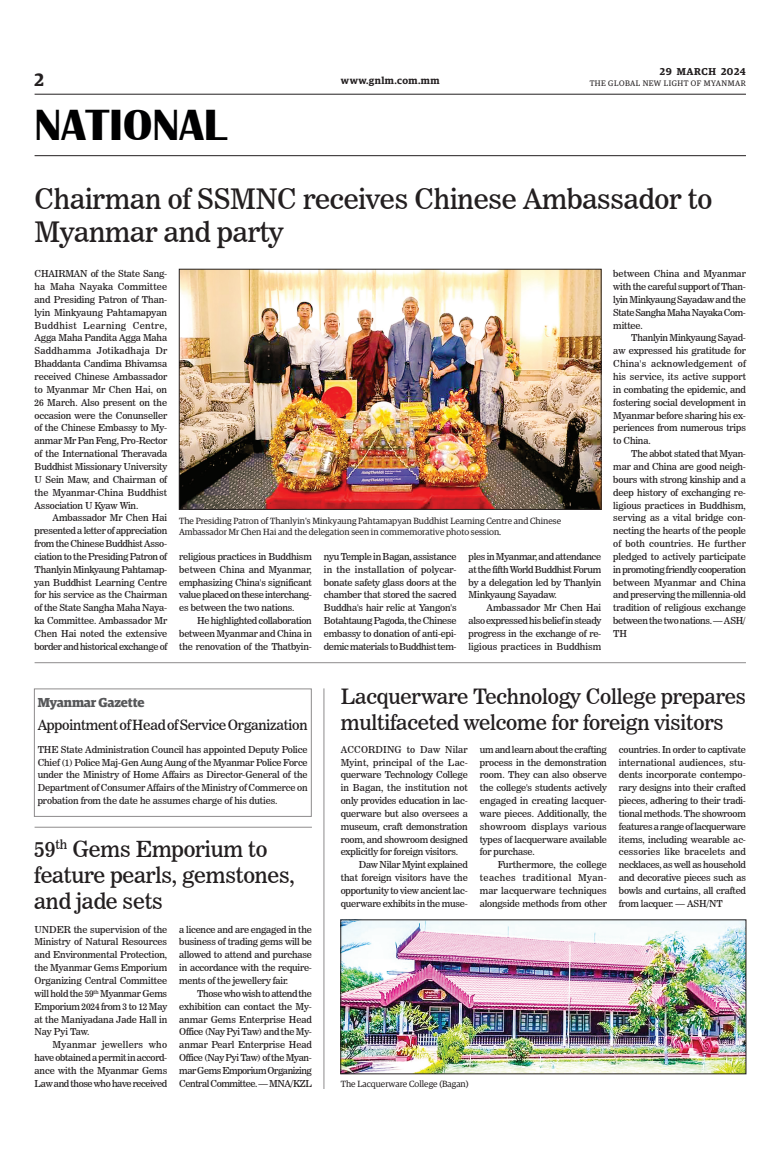
<style>
.page{position:relative;width:773px;height:1152px;background:#fff}
.page>*{position:absolute;margin:0;border:0;box-sizing:border-box;transform-origin:0 0}
.t1{font:700 45px "Britannic";color:#000001}
._2_Clm_Head{font:28px/33.6px "News 706 BT Roman C";letter-spacing:-.01em;color:#231f20}
._2_Clm_Head-2{font:22px/26.4px "News 706 BT Roman C";letter-spacing:-.01em;color:#231f20}
._2_Clm_Head-3{font:21px/25.2px "News 706 BT Roman C";letter-spacing:-.01em;color:#231f20}
.t2{font:600 18px "Guardian Egyp";color:#231f20}
._2_Clm_Head-4{font:14px "News 706 BT Roman C";letter-spacing:-.02em;color:#231f20}
.Sub_Body{font:700 13px "Guardian Egyp";letter-spacing:-.01em;color:#57585a}
.t3{font:600 10px "Guardian Egyp";letter-spacing:.05em;color:#231f20}
._2nd_Body{font:9.5px/12.8px "News 706 BT Roman C";letter-spacing:-.02em;color:#231f20;text-align:justify}
.Normal_Para{font:9.5px/12.8px "News 706 BT Roman C";letter-spacing:-.01em;color:#231f20;text-align:justify}
.t4{font:9px/10.8px "Guardian Egyp";color:#231f20}
.t5{font:8px "Guardian Egyp";letter-spacing:.06em;color:#231f20}
</style>
<div class="page">
<hr style="left:35px;top:94px;width:711px;height:1px;background:#231f20">
<hr style="left:35px;top:155px;width:711px;height:1px;background:#231f20">
<img style="left:181px;top:271px;width:418px;height:237px">
<div style="left:179px;top:269px;width:422px;height:241px;border:1px solid #231f20"></div>
<img style="left:342px;top:922px;width:402px;height:150px">
<hr style="left:35px;top:662px;width:711px;height:1px;background:#231f20">
<hr style="left:324px;top:688px;width:1px;height:401px;background:#231f20">
<hr style="left:35px;top:827px;width:277px;height:1px;background:#231f20">
<h3 class="t2" style="left:35px;top:67px;width:11px">2</h3>
<h1 class="t1" style="left:35px;top:100px;width:193px">NATIONAL</h1>
<p class="t3" style="left:659px;top:64px;width:88px">29 MARCH 2024</p>
<p class="t3" style="left:341px;top:73px;width:100px">www.gnlm.com.mm</p>
<p class="t5" style="left:589px;top:78px;width:158px">THE GLOBAL NEW LIGHT OF MYANMAR</p>
<p class="_2_Clm_Head" style="left:35px;top:182px;width:679px">Chairman of SSMNC receives Chinese Ambassador to<br>Myanmar and party</p>
<p class="Normal_Para" style="left:35px;top:267px;width:134px">CHAIRMAN of the State Sang&shy;ha Maha Nayaka Committee and Presiding Patron of Than&shy;lyin Minkyaung Pahtamapyan Buddhist Learning Centre, Agga Maha Pandita Agga Maha Saddhamma Jotikadhaja Dr Bhaddanta Candima Bhivamsa received Chinese Ambassador to Myanmar Mr Chen Hai, on 26 March. Also present on the occasion were the Conunseller of the Chinese Embassy to My&shy;anmar Mr Pan Feng, Pro-Rector of the International Theravada Buddhist Missionary University U Sein Maw, and Chairman of the Myanmar-China Buddhist Association U Kyaw Win.</p>
<p class="_2nd_Body" style="left:35px;top:512px;width:134px;text-indent:18px">Ambassador Mr Chen Hai presented a letter of appreciation from the Chinese Buddhist Asso&shy;ciation to the Presiding Patron of Thanlyin Minkyaung Pahtamap&shy;yan Buddhist Learning Centre for his service as the Chairman of the State Sangha Maha Naya&shy;ka Committee. Ambassador Mr Chen Hai noted the extensive border and historical exchange of</p>
<p class="_2nd_Body" style="left:613px;top:267px;width:134px">between China and Myanmar with the careful support of Than&shy;lyin Minkyaung Sayadaw and the State Sangha Maha Nayaka Com&shy;mittee.</p>
<p class="_2nd_Body" style="left:613px;top:332px;width:134px;text-indent:18px">Thanlyin Minkyaung Sayad&shy;aw expressed his gratitude for China's acknowledgement of his service, its active support in combating the epidemic, and fostering social development in Myanmar before sharing his ex&shy;periences from numerous trips to China.</p>
<p class="_2nd_Body" style="left:613px;top:447px;width:134px;text-indent:18px">The abbot stated that Myan&shy;mar and China are good neigh&shy;bours with strong kinship and a deep history of exchanging re&shy;ligious practices in Buddhism, serving as a vital bridge con&shy;necting the hearts of the people of both countries. He further pledged to actively participate in promoting friendly cooperation between Myanmar and China and preserving the millennia-old tradition of religious exchange between the two nations. — ASH/ TH</p>
<p class="t4" style="left:179px;top:515px;width:383px">The Presiding Patron of Thanlyin's Minkyaung Pahtamapyan Buddhist Learning Centre and Chinese<br>Ambassador Mr Chen Hai and the delegation seen in commemorative photo session.</p>
<p class="_2nd_Body" style="left:179px;top:550px;width:134px">religious practices in Buddhism between China and Myanmar, emphasizing China's significant value placed on these interchang&shy;es between the two nations.</p>
<p class="_2nd_Body" style="left:179px;top:614px;width:134px;text-indent:18px">He highlighted collaboration between Myanmar and China in the renovation of the Thatbyin-</p>
<p class="_2nd_Body" style="left:324px;top:550px;width:134px">nyu Temple in Bagan, assistance in the installation of polycar&shy;bonate safety glass doors at the chamber that stored the sacred Buddha's hair relic at Yangon's Botahtaung Pagoda, the Chinese embassy to donation of anti-epi&shy;demic materials to Buddhist tem-</p>
<p class="_2nd_Body" style="left:468px;top:550px;width:134px">ples in Myanmar, and attendance at the fifth World Buddhist Forum by a delegation led by Thanlyin Minkyaung Sayadaw.</p>
<p class="_2nd_Body" style="left:468px;top:601px;width:134px;text-indent:18px">Ambassador Mr Chen Hai also expressed his belief in steady progress in the exchange of re&shy;ligious practices in Buddhism</p>
<p class="Sub_Body" style="left:38px;top:693px;width:108px">Myanmar Gazette</p>
<p class="_2_Clm_Head-4" style="left:38px;top:716px;width:271px">Appointment of Head of Service Organization</p>
<p class="Normal_Para" style="left:38px;top:743px;width:271px">THE State Administration Council has appointed Deputy Police Chief (1) Police Maj-Gen Aung Aung of the Myanmar Police Force under the Ministry of Home Affairs as Director-General of the Department of Consumer Affairs of the Ministry of Commerce on probation from the date he assumes charge of his duties.</p>
<p class="_2_Clm_Head-2" style="left:34px;top:835px;width:262px">59<sup>th</sup> Gems Emporium to feature pearls, gemstones, and jade sets</p>
<p class="Normal_Para" style="left:35px;top:923px;width:134px">UNDER the supervision of the Ministry of Natural Resources and Environmental Protection, the Myanmar Gems Emporium Organizing Central Committee will hold the 59<sup>th</sup> Myanmar Gems Emporium 2024 from 3 to 12 May at the Maniyadana Jade Hall in Nay Pyi Taw.</p>
<p class="_2nd_Body" style="left:35px;top:1038px;width:134px;text-indent:18px">Myanmar jewellers who have obtained a permit in accord&shy;ance with the Myanmar Gems Law and those who have received</p>
<p class="_2nd_Body" style="left:179px;top:923px;width:134px">a licence and are engaged in the business of trading gems will be allowed to attend and purchase in accordance with the require&shy;ments of the jewellery fair.</p>
<p class="_2nd_Body" style="left:179px;top:987px;width:134px;text-indent:18px">Those who wish to attend the exhibition can contact the My&shy;anmar Gems Enterprise Head Office (Nay Pyi Taw) and the My&shy;anmar Pearl Enterprise Head Office (Nay Pyi Taw) of the Myan&shy;mar Gems Emporium Organizing Central Committee. — MNA/KZL</p>
<p class="_2_Clm_Head-3" style="left:341px;top:684px;width:407px">Lacquerware Technology College prepares multifaceted welcome for foreign visitors</p>
<p class="Normal_Para" style="left:341px;top:743px;width:129px">ACCORDING to Daw Nilar Myint, principal of the Lac&shy;querware Technology College in Bagan, the institution not only provides education in lac&shy;querware but also oversees a museum, craft demonstration room, and showroom designed explicitly for foreign visitors.</p>
<p class="_2nd_Body" style="left:341px;top:858px;width:129px;text-indent:18px">Daw Nilar Myint explained that foreign visitors have the opportunity to view ancient lac&shy;querware exhibits in the muse-</p>
<p class="_2nd_Body" style="left:480px;top:743px;width:129px">um and learn about the crafting process in the demonstration room. They can also observe the college's students actively engaged in creating lacquer&shy;ware pieces. Additionally, the showroom displays various types of lacquerware available for purchase.</p>
<p class="_2nd_Body" style="left:480px;top:858px;width:129px;text-indent:18px">Furthermore, the college teaches traditional Myan&shy;mar lacquerware techniques alongside methods from other</p>
<p class="_2nd_Body" style="left:619px;top:743px;width:129px">countries. In order to captivate international audiences, stu&shy;dents incorporate contempo&shy;rary designs into their crafted pieces, adhering to their tradi&shy;tional methods. The showroom features a range of lacquerware items, including wearable ac&shy;cessories like bracelets and necklaces, as well as household and decorative pieces such as bowls and curtains, all crafted from lacquer. — ASH/NT</p>
<p class="t4" style="left:341px;top:1078px;width:129px">The Lacquerware College (Bagan)</p>
</div>
